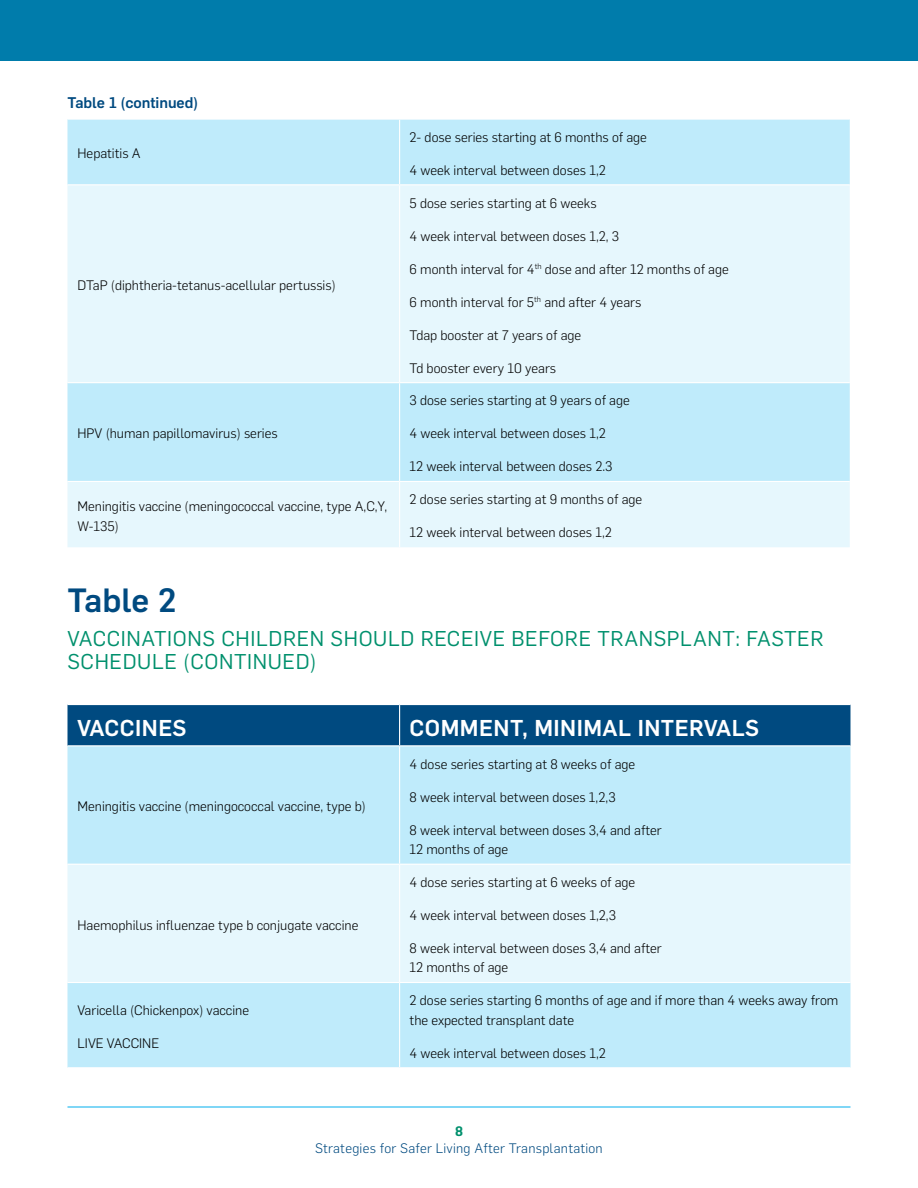
<style>
.page{position:relative;width:918px;height:1188px;background:#fff}
.page>*{position:absolute;margin:0;border:0;box-sizing:border-box;transform-origin:0 0}
.t1{font:500 33px "Flama";color:#004a80}
.t2{font:500 22.5px "Flama";letter-spacing:.02em;color:#fff}
.t3{font:21px/22.5px "Flama";letter-spacing:.03em;color:#00906d}
.t4{font:500 15.15px "Flama";color:#004a80}
.t5{font:300 13.5px/19.5px "Flama";color:#000}
.t6{font:300 13.5px "Flama";letter-spacing:.02em;color:#004a80}
.t7{font:600 13.5px "Flama";color:#00906d}
</style>
<div class="page">
<hr style="left:68px;top:1107px;width:782px;height:1px;background:#00aeef">
<div style="left:0;top:0;width:918px;height:60px;background:#007cab"></div>
<div style="left:68px;top:120px;width:782px;height:64px;background:#bfebfb"></div>
<svg style="left:68px;top:185px;width:782px;height:362px;background:#dbf3fc"></svg>
<hr style="left:399px;top:120px;width:1px;height:64px;background:#fff">
<hr style="left:399px;top:185px;width:1px;height:197px;background:#fff">
<hr style="left:68px;top:382px;width:332px;height:1px;background:#fff">
<hr style="left:400px;top:382px;width:450px;height:1px;background:#fff">
<hr style="left:399px;top:383px;width:1px;height:98px;background:#fff">
<hr style="left:68px;top:481px;width:332px;height:1px;background:#fff">
<hr style="left:400px;top:481px;width:450px;height:1px;background:#fff">
<hr style="left:399px;top:482px;width:1px;height:65px;background:#fff">
<div style="left:68px;top:705px;width:782px;height:40px;background:#004a80"></div>
<div style="left:68px;top:746px;width:782px;height:321px;background:#bfebfb"></div>
<div style="left:68px;top:865px;width:782px;height:117px;background:#e6f7fd"></div>
<hr style="left:399px;top:705px;width:1px;height:40px;background:#fff">
<hr style="left:399px;top:746px;width:1px;height:118px;background:#fff">
<hr style="left:68px;top:864px;width:332px;height:1px;background:#fff">
<hr style="left:400px;top:864px;width:450px;height:1px;background:#fff">
<hr style="left:399px;top:865px;width:1px;height:117px;background:#fff">
<hr style="left:68px;top:982px;width:332px;height:1px;background:#fff">
<hr style="left:400px;top:982px;width:450px;height:1px;background:#fff">
<hr style="left:399px;top:983px;width:1px;height:84px;background:#fff">
<p class="t4" style="left:68px;top:92px;width:132px">Table 1 (continued)</p>
<p class="t5" style="left:77px;top:143px;width:65px">Hepatitis A</p>
<p class="t5" style="left:77px;top:275px;width:260px">DTaP (diphtheria-tetanus-acellular pertussis)</p>
<p class="t5" style="left:77px;top:423px;width:202px">HPV (human papillomavirus) series</p>
<p class="t5" style="left:77px;top:496px;width:311px">Meningitis vaccine (meningococcal vaccine, type A,C,Y,<br>W-135)</p>
<p class="t5" style="left:410px;top:127px;width:239px">2- dose series starting at 6 months of age</p>
<p class="t5" style="left:410px;top:160px;width:198px">4 week interval between doses 1,2</p>
<p class="t5" style="left:410px;top:192px;width:189px">5 dose series starting at 6 weeks</p>
<p class="t5" style="left:410px;top:225px;width:211px">4 week interval between doses 1,2, 3</p>
<p class="t5" style="left:410px;top:258px;width:321px">6 month interval for 4<sup>th</sup> dose and after 12 months of age</p>
<p class="t5" style="left:410px;top:291px;width:233px">6 month interval for 5<sup>th</sup> and after 4 years</p>
<p class="t5" style="left:410px;top:324px;width:173px">Tdap booster at 7 years of age</p>
<p class="t5" style="left:410px;top:357px;width:148px">Td booster every 10 years</p>
<p class="t5" style="left:410px;top:390px;width:222px">3 dose series starting at 9 years of age</p>
<p class="t5" style="left:410px;top:423px;width:198px">4 week interval between doses 1,2</p>
<p class="t5" style="left:410px;top:456px;width:204px">12 week interval between doses 2.3</p>
<p class="t5" style="left:410px;top:489px;width:234px">2 dose series starting at 9 months of age</p>
<p class="t5" style="left:410px;top:522px;width:204px">12 week interval between doses 1,2</p>
<h1 class="t1" style="left:68px;top:577px;width:111px">Table 2</h1>
<h3 class="t3" style="left:68px;top:626px;width:757px">VACCINATIONS CHILDREN SHOULD RECEIVE BEFORE TRANSPLANT: FASTER<br>SCHEDULE (CONTINUED)</h3>
<h2 class="t2" style="left:77px;top:712px;width:111px">VACCINES</h2>
<h2 class="t2" style="left:410px;top:712px;width:351px">COMMENT, MINIMAL INTERVALS</h2>
<p class="t5" style="left:77px;top:796px;width:290px">Meningitis vaccine (meningococcal vaccine, type b)</p>
<p class="t5" style="left:77px;top:914px;width:282px">Haemophilus influenzae type b conjugate vaccine</p>
<p class="t5" style="left:77px;top:1000px;width:173px">Varicella (Chickenpox) vaccine</p>
<p class="t5" style="left:77px;top:1033px;width:83px">LIVE VACCINE</p>
<p class="t5" style="left:410px;top:753px;width:227px">4 dose series starting at 8 weeks of age</p>
<p class="t5" style="left:410px;top:786px;width:208px">8 week interval between doses 1,2,3</p>
<p class="t5" style="left:410px;top:819px;width:254px">8 week interval between doses 3,4 and after<br>12 months of age</p>
<p class="t5" style="left:410px;top:872px;width:227px">4 dose series starting at 6 weeks of age</p>
<p class="t5" style="left:410px;top:905px;width:208px">4 week interval between doses 1,2,3</p>
<p class="t5" style="left:410px;top:938px;width:254px">8 week interval between doses 3,4 and after<br>12 months of age</p>
<p class="t5" style="left:410px;top:990px;width:430px">2 dose series starting 6 months of age and if more than 4 weeks away from the expected transplant date</p>
<p class="t5" style="left:410px;top:1042px;width:198px">4 week interval between doses 1,2</p>
<p class="t7" style="left:455px;top:1122px;width:9px">8</p>
<p class="t6" style="left:315px;top:1139px;width:289px">Strategies for Safer Living After Transplantation</p>
</div>
